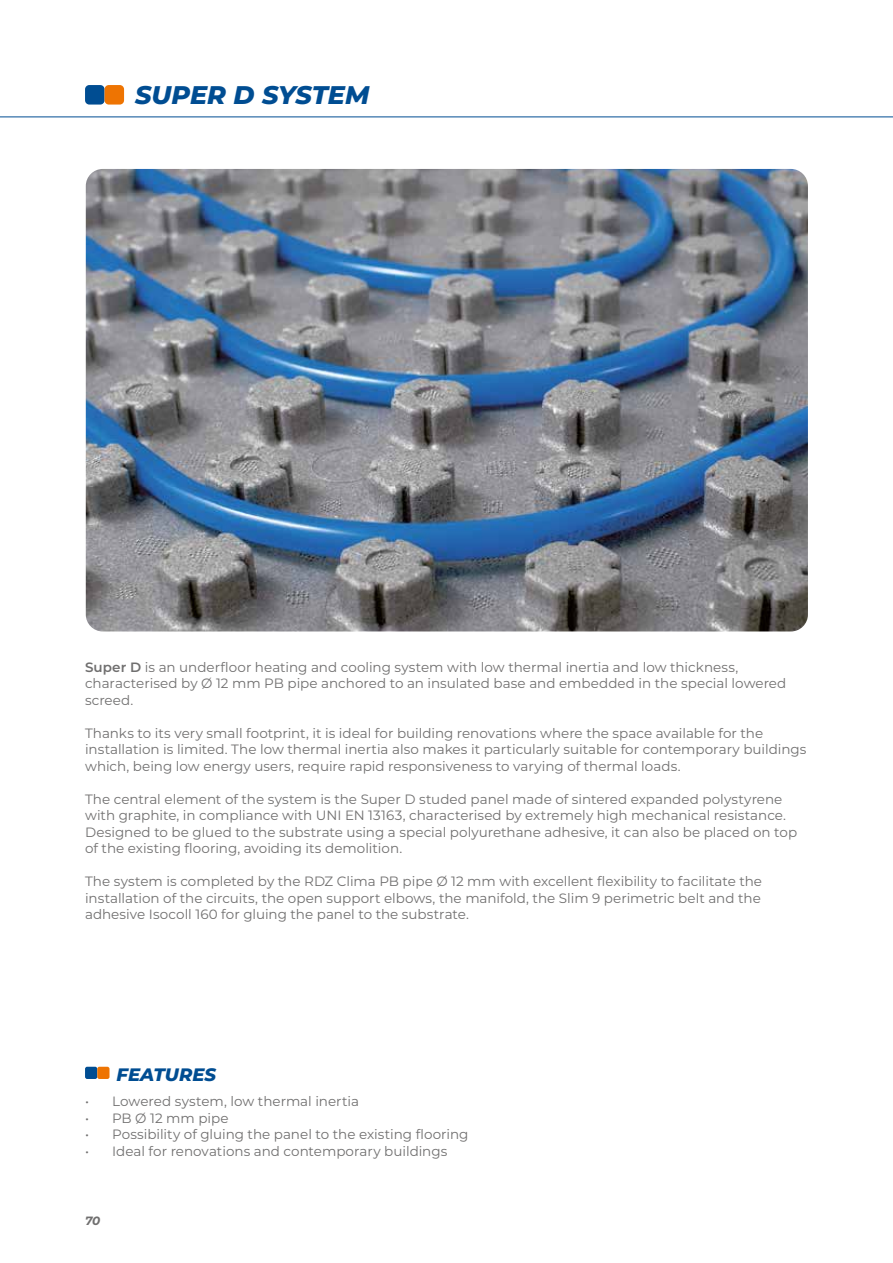
<style>
.page{position:relative;width:893px;height:1263px;background:#fff}
.page>*{position:absolute;margin:0;border:0;box-sizing:border-box;transform-origin:0 0}
.t1{font:italic 800 25.5px "Montserrat";color:#004d92}
.t2{font:italic 800 18px "Montserrat";color:#004d92}
.t3{font:13.5px/16.5px "Montserrat";color:#706f6f}
.t4{font:italic 700 12px "Montserrat";color:#706f6f}
.s1{font-weight:600}
</style>
<div class="page">
<div style="left:85px;top:85px;width:20px;height:20px;background:#004d92;border-radius:4px"></div>
<div style="left:105px;top:85px;width:19px;height:20px;background:#ee7402;border-radius:4px"></div>
<hr style="left:0;top:117px;width:893px;height:1px;background:#004d92">
<img style="left:86px;top:169px;width:722px;height:462px">
<div style="left:85px;top:1067px;width:12px;height:12px;background:#004d92;border-radius:2px"></div>
<div style="left:97px;top:1067px;width:13px;height:12px;background:#ee7402;border-radius:2px"></div>
<h1 class="t1" style="left:135px;top:76px;width:236px">SUPER D SYSTEM</h1>
<p class="t3" style="left:85px;top:658px;width:703px"><span class="s1">Super D</span> is an underfloor heating and cooling system with low thermal inertia and low thickness, characterised by Ø 12 mm PB pipe anchored to an insulated base and embedded in the special lowered screed.</p>
<p class="t3" style="left:85px;top:724px;width:723px">Thanks to its very small footprint, it is ideal for building renovations where the space available for the installation is limited. The low thermal inertia also makes it particularly suitable for contemporary buildings which, being low energy users, require rapid responsiveness to varying of thermal loads.</p>
<p class="t3" style="left:85px;top:790px;width:714px">The central element of the system is the Super D studed panel made of sintered expanded polystyrene with graphite, in compliance with UNI EN 13163, characterised by extremely high mechanical resistance.<br>Designed to be glued to the substrate using a special polyurethane adhesive, it can also be placed on top of the existing flooring, avoiding its demolition.</p>
<p class="t3" style="left:85px;top:872px;width:679px;text-align:justify">The system is completed by the RDZ Clima PB pipe Ø 12 mm with excellent flexibility to facilitate the installation of the circuits, the open support elbows, the manifold, the Slim 9 perimetric belt and the adhesive Isocoll 160 for gluing the panel to the substrate.</p>
<h2 class="t2" style="left:116px;top:1061px;width:101px">FEATURES</h2>
<p class="t3" style="left:85px;top:1093px;width:275px">• Lowered system, low thermal inertia</p>
<p class="t3" style="left:85px;top:1109px;width:145px">• PB Ø 12 mm pipe</p>
<p class="t3" style="left:85px;top:1126px;width:385px">• Possibility of gluing the panel to the existing flooring</p>
<p class="t3" style="left:85px;top:1142px;width:364px">• Ideal for renovations and contemporary buildings</p>
<p class="t4" style="left:85px;top:1212px;width:17px">70</p>
</div>
